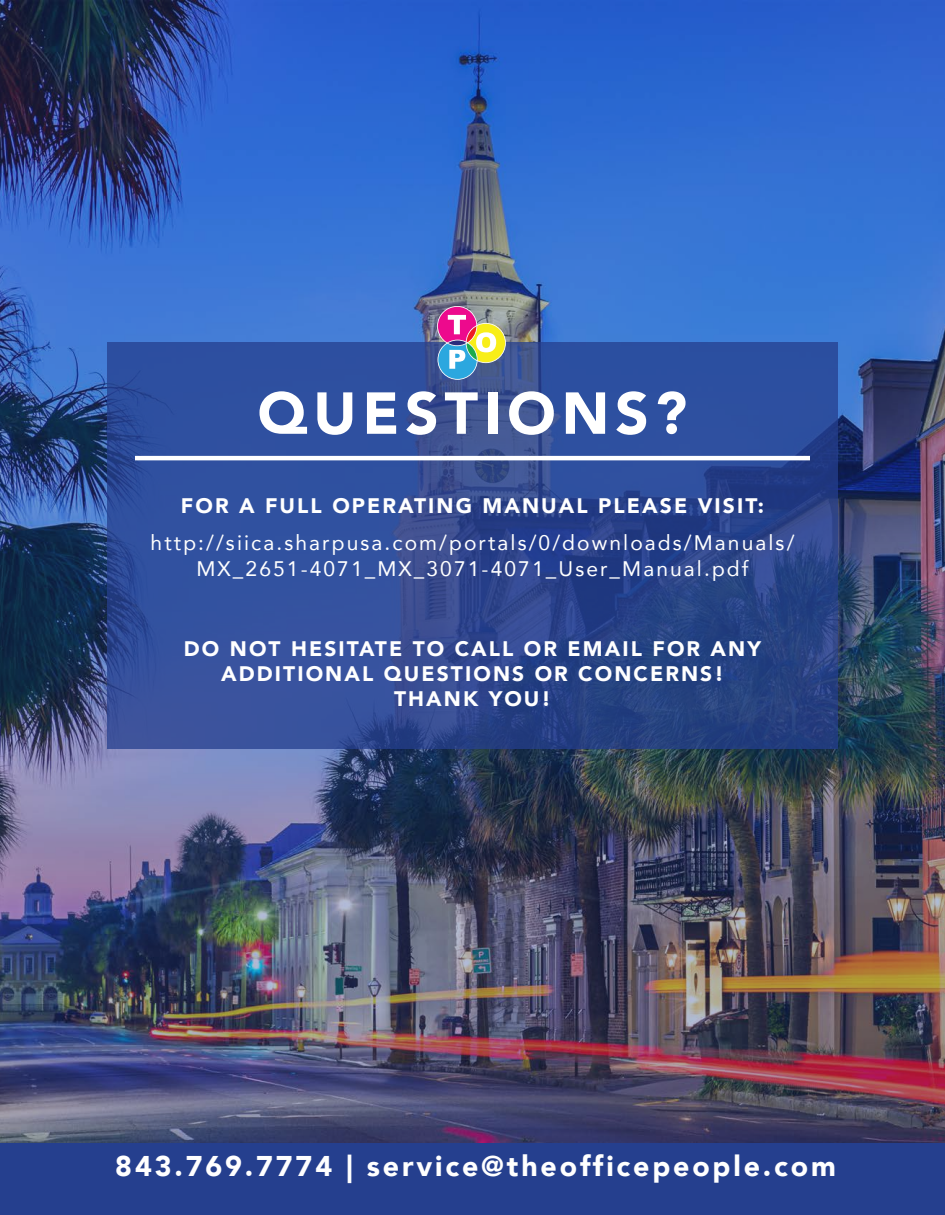
<style>
.page{position:relative;width:945px;height:1215px;background:#fff}
.page>*{position:absolute;margin:0;border:0;box-sizing:border-box;transform-origin:0 0}
.t1{font:900 58.5px "Avenir";letter-spacing:.1em;color:#fff}
.t2{font:900 28.5px "Avenir";letter-spacing:.1em;color:#fff}
.t3{font:900 21px "Avenir";letter-spacing:.1em;color:#fff}
.t4{font:21px/25.2px "Avenir";letter-spacing:.1em;color:#fff;text-align:center}
</style>
<div class="page">
<img style="left:0;top:0;width:945px;height:1143px">
<svg style="left:107px;top:343px;width:731px;height:406px;background:#2e4a94"></svg>
<div style="left:0;top:1143px;width:945px;height:72px;background:#253f8e"></div>
<img style="left:437px;top:306px;width:69px;height:74px">
<hr style="left:135px;top:456px;width:675px;height:4px;background:#fff">
<p class="t1" style="left:258px;top:363px;width:431px">QUESTIONS?</p>
<p class="t3" style="left:181px;top:488px;width:585px">FOR A FULL OPERATING MANUAL PLEASE VISIT:</p>
<p class="t4" style="left:151px;top:530px;width:645px">http://siica.sharpusa.com/portals/0/downloads/Manuals/<br>MX_2651-4071_MX_3071-4071_User_Manual.pdf</p>
<p class="t3" style="left:184px;top:630px;width:579px">DO NOT HESITATE TO CALL OR EMAIL FOR ANY</p>
<p class="t3" style="left:221px;top:655px;width:504px">ADDITIONAL QUESTIONS OR CONCERNS!</p>
<p class="t3" style="left:394px;top:681px;width:158px">THANK YOU!</p>
<p class="t2" style="left:115px;top:1142px;width:722px">843.769.7774 | service@theofficepeople.com</p>
</div>
